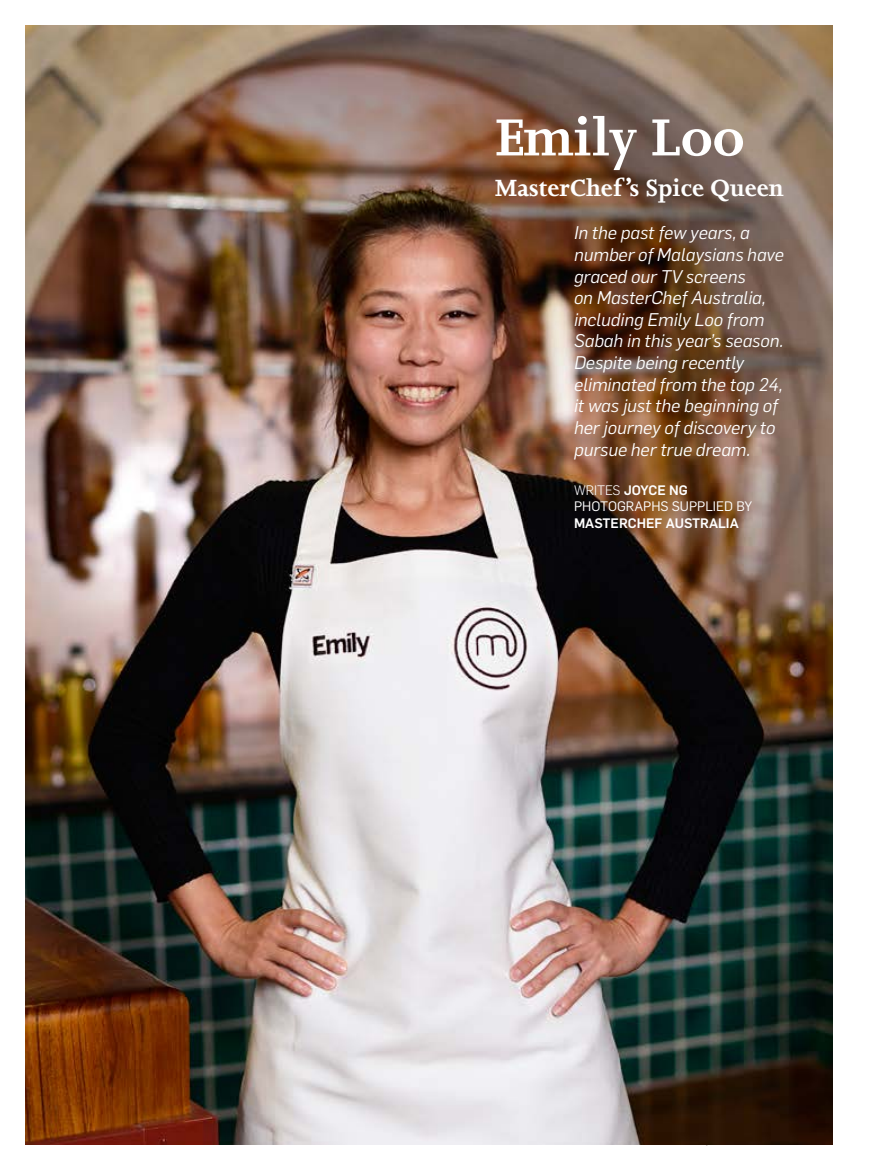
<style>
.page{position:relative;width:893px;height:1170px;background:#fff}
.page>*{position:absolute;margin:0;border:0;box-sizing:border-box;transform-origin:0 0}
.t1{font:700 60px "Joanna MT Std";color:#fff}
.t2{font:700 27px "Joanna MT Std";color:#fff}
.t3{font:italic 18px/21.6px "Flama";color:#fff}
.t4{font:13.5px/16.2px "Flama";color:#fff}
.t5{font:500 13.5px "Flama";color:#fff}
.s1{font-weight:300}
.s2{font-weight:500}
</style>
<div class="page">
<img style="left:26px;top:26px;width:806px;height:1118px">
<h1 class="t1" style="left:495px;top:105px;width:251px">Emily Loo</h1>
<h2 class="t2" style="left:495px;top:173px;width:290px">MasterChef ’s Spice Queen</h2>
<p class="t3" style="left:574px;top:221px;width:211px">In the past few years, a number of Malaysians have graced our TV screens<br>on MasterChef Australia, including Emily Loo from<br>Sabah in this year’s season.<br>Despite being recently eliminated from the top 24, it was just the beginning of her journey of discovery to pursue her true dream.</p>
<p class="t4" style="left:574px;top:481px;width:180px"><span class="s1">WRITES</span> <span class="s2">JOYCE NG<br></span>PHOTOGRAPHS SUPPLIED BY</p>
<p class="t5" style="left:574px;top:513px;width:166px">MASTERCHEF AUSTRALIA</p>
</div>
